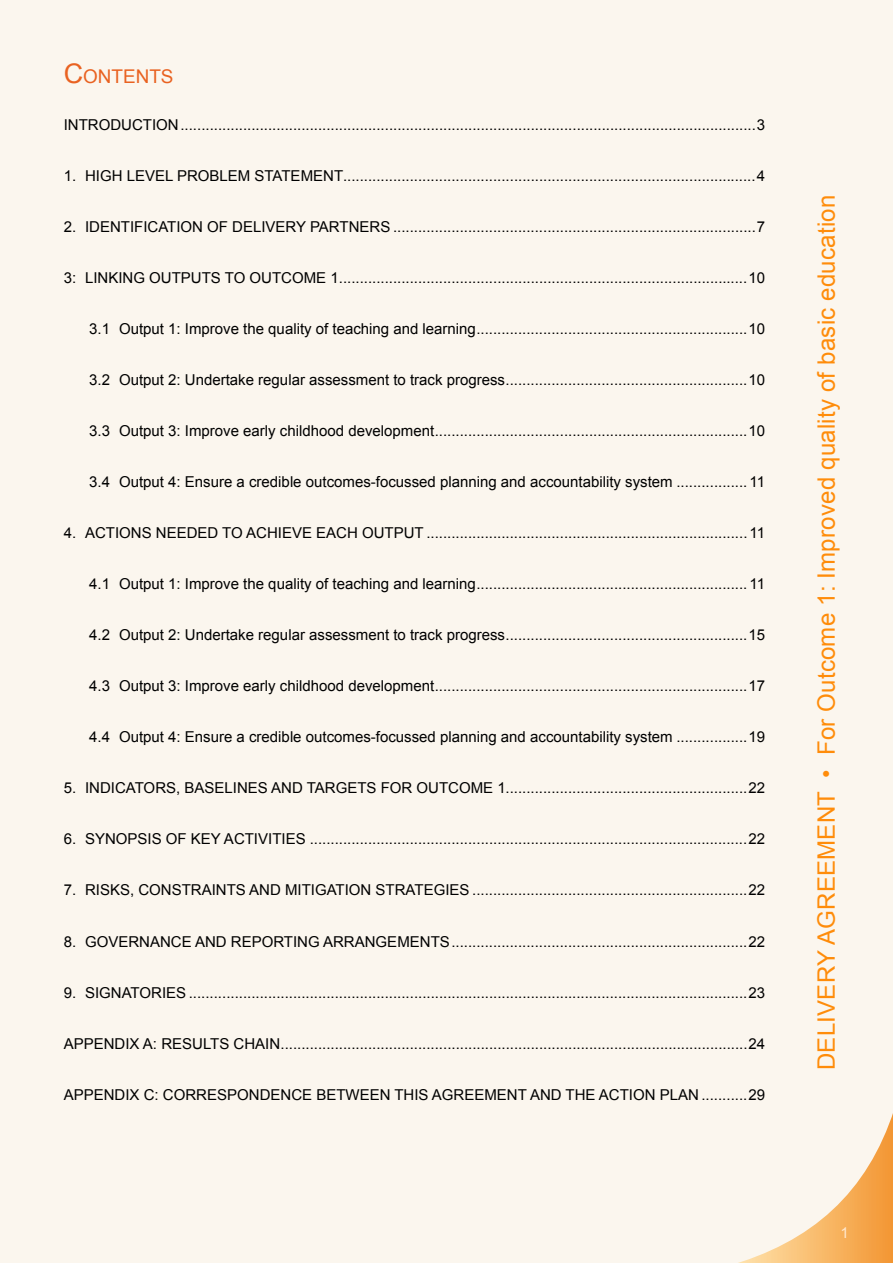
<style>
.page{position:relative;width:893px;height:1263px;background:#fbf6ee}
.page>*{position:absolute;margin:0;border:0;box-sizing:border-box;transform-origin:0 0}
.t1{font:24px "Arial";letter-spacing:.01em;color:#ff8c0a}
.t2{font:18.9px "Arial";color:#e96221}
.t3{font:15px "Arial";color:#000}
.s1{font-size:27px}
</style>
<div class="page">
<svg style="left:738px;top:1113px;width:155px;height:150px"></svg>
<p class="t2" style="left:64px;top:66px;width:111px"><span class="s1">C</span>ontents</p>
<p class="t3" style="left:64px;top:117px;width:703px">INTRODUCTION..........................................................................................................................................3</p>
<p class="t3" style="left:64px;top:168px;width:703px">1. HIGH LEVEL PROBLEM STATEMENT...................................................................................................4</p>
<p class="t3" style="left:64px;top:219px;width:703px">2. IDENTIFICATION OF DELIVERY PARTNERS .......................................................................................7</p>
<p class="t3" style="left:64px;top:270px;width:703px">3: LINKING OUTPUTS TO OUTCOME 1..................................................................................................10</p>
<p class="t3" style="left:89px;top:321px;width:677px">3.1 Output 1: Improve the quality of teaching and learning.................................................................10</p>
<p class="t3" style="left:89px;top:372px;width:677px">3.2 Output 2: Undertake regular assessment to track progress..........................................................10</p>
<p class="t3" style="left:89px;top:423px;width:677px">3.3 Output 3: Improve early childhood development...........................................................................10</p>
<p class="t3" style="left:89px;top:474px;width:677px">3.4 Output 4: Ensure a credible outcomes-focussed planning and accountability system ................. 11</p>
<p class="t3" style="left:64px;top:525px;width:703px">4. ACTIONS NEEDED TO ACHIEVE EACH OUTPUT .............................................................................11</p>
<p class="t3" style="left:89px;top:576px;width:677px">4.1 Output 1: Improve the quality of teaching and learning.................................................................11</p>
<p class="t3" style="left:89px;top:627px;width:677px">4.2 Output 2: Undertake regular assessment to track progress..........................................................15</p>
<p class="t3" style="left:89px;top:678px;width:677px">4.3 Output 3: Improve early childhood development...........................................................................17</p>
<p class="t3" style="left:89px;top:729px;width:677px">4.4 Output 4: Ensure a credible outcomes-focussed planning and accountability system .................19</p>
<p class="t3" style="left:64px;top:780px;width:703px">5. INDICATORS, BASELINES AND TARGETS FOR OUTCOME 1..........................................................22</p>
<p class="t3" style="left:64px;top:831px;width:703px">6. SYNOPSIS OF KEY ACTIVITIES .........................................................................................................22</p>
<p class="t3" style="left:64px;top:882px;width:703px">7. RISKS, CONSTRAINTS AND MITIGATION STRATEGIES ..................................................................22</p>
<p class="t3" style="left:64px;top:933px;width:703px">8. GOVERNANCE AND REPORTING ARRANGEMENTS.......................................................................22</p>
<p class="t3" style="left:64px;top:984px;width:703px">9. SIGNATORIES ......................................................................................................................................23</p>
<p class="t3" style="left:64px;top:1035px;width:703px">APPENDIX A: RESULTS CHAIN................................................................................................................24</p>
<p class="t3" style="left:64px;top:1086px;width:703px">APPENDIX C: CORRESPONDENCE BETWEEN THIS AGREEMENT AND THE ACTION PLAN ...........29</p>
<h1 class="t1" style="left:813px;top:1070px;width:876px;rotate:-90deg">DELIVERY AGREEMENT • For Outcome 1: Improved quality of basic education</h1>
</div>
